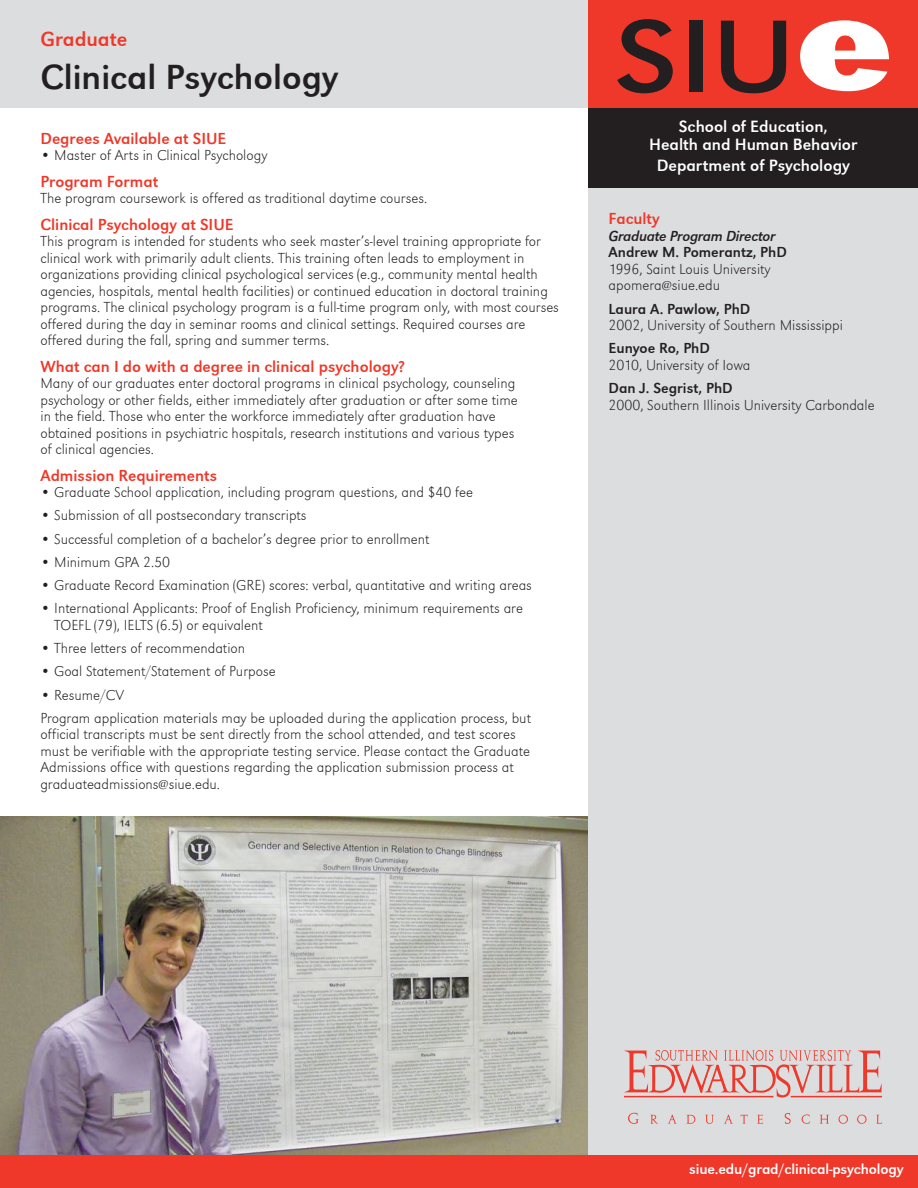
<style>
.page{position:relative;width:918px;height:1188px;background:#fff}
.page>*{position:absolute;margin:0;border:0;box-sizing:border-box;transform-origin:0 0}
.Program{font:36px "URW Grotesk T";color:#231f20}
.Graduate{font:21px "URW Grotesk T";color:#ef3829}
.School{font:16.8px/18px "URW Grotesk T";color:#fff;text-align:center}
.Sub_Header{font:16.5px "URW Grotesk T";color:#ef3829}
.Bullets{font:15px/16.5px "URW Grotesk T Extr Ligh";color:#231f20}
.Paragraph{font:15px/16.5px "URW Grotesk T Extr Ligh";color:#231f20}
.Faculty_University{font:15px "URW Grotesk T Extr Ligh";color:#231f20}
.Faculty_Name{font:15px "URW Grotesk T";color:#231f20}
.Website{font:15px "URW Grotesk T";letter-spacing:-.01em;color:#fff}
.Faculty_Title{font:italic 15px "URW Grotesk T";letter-spacing:-.01em;color:#231f20;scale:.95 1}
</style>
<div class="page">
<img style="left:0;top:816px;width:589px;height:339px">
<div style="left:589px;top:179px;width:329px;height:1009px;background:#dcddde"></div>
<div style="left:0;top:1155px;width:918px;height:33px;background:#ef3829"></div>
<svg style="left:624px;top:1050px;width:258px;height:48px"></svg>
<svg style="left:628px;top:1113px;width:11px;height:11px"></svg>
<svg style="left:650px;top:1115px;width:8px;height:9px"></svg>
<svg style="left:668px;top:1115px;width:9px;height:9px"></svg>
<svg style="left:686px;top:1115px;width:10px;height:9px"></svg>
<svg style="left:705px;top:1115px;width:9px;height:9px"></svg>
<svg style="left:724px;top:1115px;width:9px;height:9px"></svg>
<svg style="left:741px;top:1115px;width:6px;height:9px"></svg>
<svg style="left:757px;top:1115px;width:6px;height:9px"></svg>
<svg style="left:785px;top:1113px;width:6px;height:11px"></svg>
<svg style="left:802px;top:1114px;width:8px;height:10px"></svg>
<svg style="left:819px;top:1115px;width:10px;height:9px"></svg>
<svg style="left:839px;top:1115px;width:9px;height:9px"></svg>
<svg style="left:857px;top:1115px;width:10px;height:9px"></svg>
<svg style="left:876px;top:1115px;width:6px;height:9px"></svg>
<div style="left:0;top:0;width:589px;height:108px;background:#dcddde"></div>
<div style="left:589px;top:0;width:329px;height:108px;background:#ef3829"></div>
<svg style="left:617px;top:19px;width:56px;height:74px"></svg>
<div style="left:689px;top:21px;width:13px;height:71px;background:#231f20"></div>
<svg style="left:721px;top:21px;width:65px;height:72px"></svg>
<svg style="left:800px;top:20px;width:89px;height:71px"></svg>
<div style="left:589px;top:108px;width:329px;height:79px;background:#231f20"></div>
<p class="Graduate" style="left:40px;top:27px;width:88px">Graduate</p>
<p class="Program" style="left:40px;top:56px;width:299px">Clinical Psychology</p>
<p class="Sub_Header" style="left:40px;top:129px;width:187px">Degrees Available at SIUE</p>
<p class="Bullets" style="left:40px;top:147px;width:228px">• Master of Arts in Clinical Psychology</p>
<p class="Sub_Header" style="left:40px;top:172px;width:119px">Program Format</p>
<p class="Bullets" style="left:40px;top:190px;width:388px">The program coursework is offered as traditional daytime courses.</p>
<p class="Sub_Header" style="left:40px;top:215px;width:195px">Clinical Psychology at SIUE</p>
<p class="Paragraph" style="left:40px;top:233px;width:520px">This program is intended for students who seek master’s-level training appropriate for clinical work with primarily adult clients. This training often leads to employment in organizations providing clinical psychological services (e.g., community mental health agencies, hospitals, mental health facilities) or continued education in doctoral training programs. The clinical psychology program is a full-time program only, with most courses offered during the day in seminar rooms and clinical settings. Required courses are offered during the fall, spring and summer terms.</p>
<p class="Sub_Header" style="left:40px;top:357px;width:366px">What can I do with a degree in clinical psychology?</p>
<p class="Paragraph" style="left:40px;top:375px;width:479px">Many of our graduates enter doctoral programs in clinical psychology, counseling psychology or other fields, either immediately after graduation or after some time in the field. Those who enter the workforce immediately after graduation have obtained positions in psychiatric hospitals, research institutions and various types of clinical agencies.</p>
<p class="Sub_Header" style="left:40px;top:466px;width:178px">Admission Requirements</p>
<p class="Bullets" style="left:40px;top:484px;width:434px">• Graduate School application, including program questions, and $40 fee</p>
<p class="Bullets" style="left:40px;top:507px;width:268px">• Submission of all postsecondary transcripts</p>
<p class="Bullets" style="left:40px;top:530px;width:391px">• Successful completion of a bachelor’s degree prior to enrollment</p>
<p class="Bullets" style="left:40px;top:554px;width:131px">• Minimum GPA 2.50</p>
<p class="Bullets" style="left:40px;top:577px;width:493px">• Graduate Record Examination (GRE) scores: verbal, quantitative and writing areas</p>
<p class="Bullets" style="left:54px;top:600px;width:470px;text-indent:-14px">• International Applicants: Proof of English Proficiency, minimum requirements are<br>TOEFL (79), IELTS (6.5) or equivalent</p>
<p class="Bullets" style="left:40px;top:640px;width:206px">• Three letters of recommendation</p>
<p class="Bullets" style="left:40px;top:663px;width:237px">• Goal Statement/Statement of Purpose</p>
<p class="Bullets" style="left:40px;top:686px;width:85px">• Resume/CV</p>
<p class="Bullets" style="left:40px;top:710px;width:492px">Program application materials may be uploaded during the application process, but official transcripts must be sent directly from the school attended, and test scores must be verifiable with the appropriate testing service. Please contact the Graduate Admissions office with questions regarding the application submission process at graduateadmissions@siue.edu.</p>
<p class="School" style="left:649px;top:117px;width:210px">School of Education,<br>Health and Human Behavior</p>
<p class="School" style="left:657px;top:156px;width:195px">Department of Psychology</p>
<p class="Sub_Header" style="left:609px;top:209px;width:52px">Faculty</p>
<p class="Faculty_Title" style="left:609px;top:227px;width:177px">Graduate Program Director</p>
<p class="Faculty_Name" style="left:609px;top:244px;width:180px">Andrew M. Pomerantz, PhD</p>
<p class="Faculty_University" style="left:609px;top:260px;width:164px">1996, Saint Louis University</p>
<p class="Faculty_University" style="left:609px;top:277px;width:113px">apomera@siue.edu</p>
<p class="Faculty_Name" style="left:609px;top:300px;width:143px">Laura A. Pawlow, PhD</p>
<p class="Faculty_University" style="left:609px;top:316px;width:236px">2002, University of Southern Mississippi</p>
<p class="Faculty_Name" style="left:609px;top:340px;width:103px">Eunyoe Ro, PhD</p>
<p class="Faculty_University" style="left:609px;top:356px;width:143px">2010, University of Iowa</p>
<p class="Faculty_Name" style="left:609px;top:380px;width:126px">Dan J. Segrist, PhD</p>
<p class="Faculty_University" style="left:609px;top:396px;width:268px">2000, Southern Illinois University Carbondale</p>
<p class="Website" style="left:689px;top:1161px;width:216px">siue.edu/grad/clinical-psychology</p>
</div>
